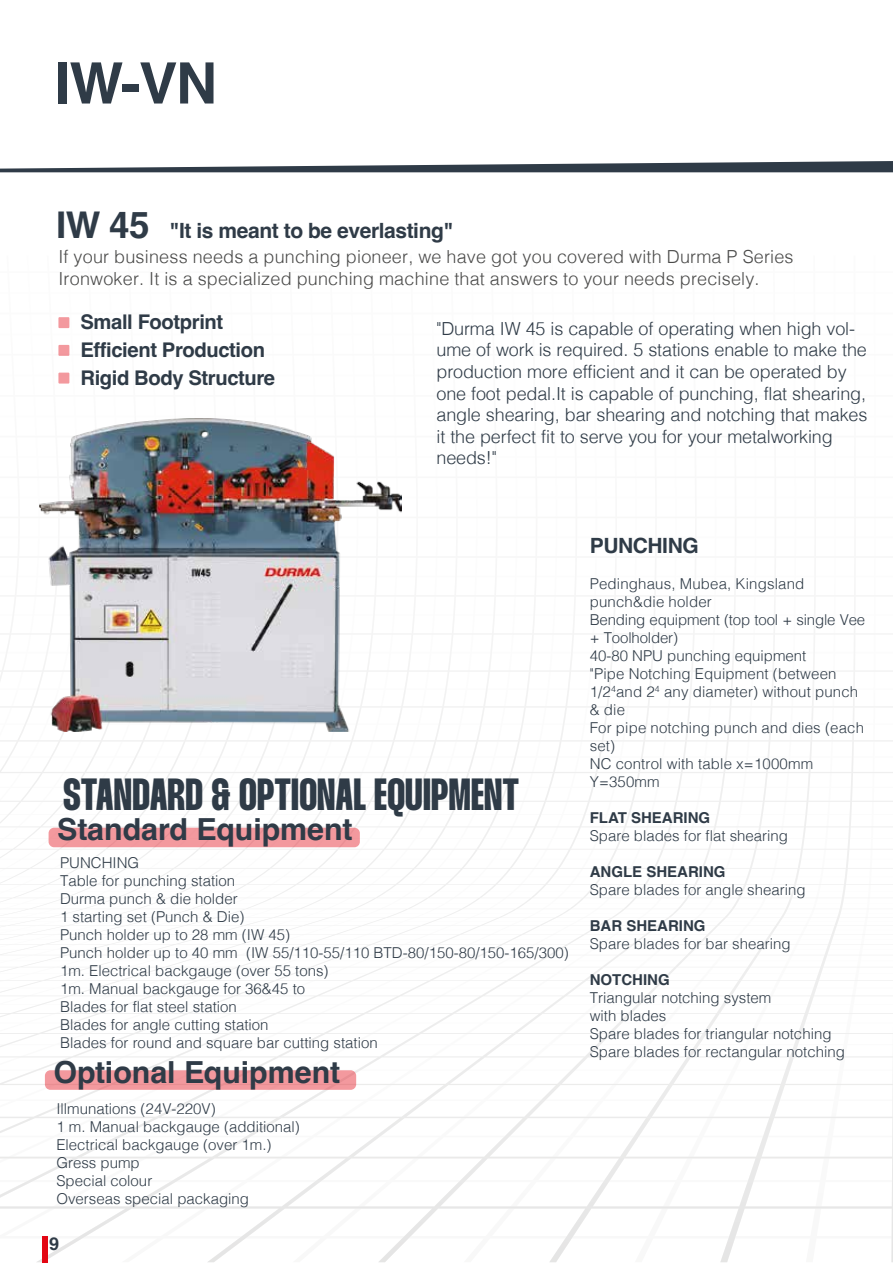
<style>
.page{position:relative;width:893px;height:1263px;background:#fff}
.page>*{position:absolute;margin:0;border:0;box-sizing:border-box;transform-origin:0 0}
.t1{font:700 57.15px "Helvetica";color:#2f3b47}
.t2{font:45px "Thunder Bold LC";letter-spacing:.005em;color:#2f3b47}
.t3{font:700 30.45px "Helvetica";color:#2f3b47}
.t4{font:700 21px "Helvetica";letter-spacing:-.02em;color:#2f3b47}
.t5{font:700 20.25px/27.6px "Helvetica";letter-spacing:-.02em;color:#2f3b47}
.t6{font:300 18px/21.6px "Helvetica";letter-spacing:-.01em;color:#2f3b47}
.t7{font:300 18px/21.6px "Helvetica";letter-spacing:.01em;color:#4a4a49}
.t8{font:700 18px "Helvetica";color:#2f3b47}
.t9{font:300 15px/18px "Helvetica";color:#2f3b47}
.t10{font:700 15px "Helvetica";color:#2f3b47}
.s1{font-size:36.75px}
</style>
<div class="page">
<div style="left:42px;top:1237px;width:6px;height:26px;background:#e30613"></div>
<svg style="left:0;top:161px;width:893px;height:11px"></svg>
<div style="left:49px;top:828px;width:311px;height:19px;background:#f3999e;border-radius:6px"></div>
<div style="left:45px;top:1070px;width:311px;height:20px;background:#f3999e;border-radius:6px"></div>
<div style="left:58px;top:317px;width:11px;height:11px;background:#f3999e"></div>
<div style="left:58px;top:345px;width:11px;height:11px;background:#f3999e"></div>
<div style="left:58px;top:373px;width:11px;height:11px;background:#f3999e"></div>
<img style="left:40px;top:419px;width:362px;height:313px">
<h1 class="t1" style="left:55px;top:49px;width:164px">IW-VN</h1>
<h3 class="t4" style="left:56px;top:218px;width:399px"><span class="s1">IW 45</span> "It is meant to be everlasting"</h3>
<p class="t7" style="left:58px;top:245px;width:737px">If your business needs a punching pioneer, we have got you covered with Durma P Series<br>Ironwoker. It is a specialized punching machine that answers to your needs precisely.</p>
<p class="t6" style="left:436px;top:316px;width:432px">"Durma IW 45 is capable of operating when high vol&shy;ume of work is required. 5 stations enable to make the production more efficient and it can be operated by one foot pedal.It is capable of punching, flat shearing, angle shearing, bar shearing and notching that makes it the perfect fit to serve you for your metalworking needs!"</p>
<h3 class="t5" style="left:80px;top:311px;width:196px">Small Footprint<br>Efficient Production<br>Rigid Body Structure</h3>
<h2 class="t2" style="left:63px;top:770px;width:457px">STANDARD &amp; OPTIONAL EQUIPMENT</h2>
<h3 class="t3" style="left:57px;top:811px;width:297px">Standard Equipment</h3>
<p class="t9" style="left:60px;top:853px;width:510px">PUNCHING<br>Table for punching station<br>Durma punch &amp; die holder<br>1 starting set (Punch &amp; Die)<br>Punch holder up to 28 mm (IW 45)<br>Punch holder up to 40 mm (IW 55/110-55/110 BTD-80/150-80/150-165/300)<br>1m. Electrical backgauge (over 55 tons)<br>1m. Manual backgauge for 36&amp;45 to<br>Blades for flat steel station<br>Blades for angle cutting station<br>Blades for round and square bar cutting station</p>
<h3 class="t3" style="left:53px;top:1054px;width:288px">Optional Equipment</h3>
<p class="t9" style="left:56px;top:1098px;width:245px">Illmunations (24V-220V)<br>1 m. Manual backgauge (additional)<br>Electrical backgauge (over 1m.)<br>Gress pump<br>Special colour<br>Overseas special packaging</p>
<p class="t8" style="left:49px;top:1232px;width:12px">9</p>
<h3 class="t4" style="left:590px;top:533px;width:111px">PUNCHING</h3>
<p class="t9" style="left:590px;top:574px;width:277px">Pedinghaus, Mubea, Kingsland punch&amp;die holder<br>Bending equipment (top tool + single Vee + Toolholder)<br>40-80 NPU punching equipment<br>"Pipe Notching Equipment (between<br>1/2<sup>4</sup>and 2<sup>4</sup> any diameter) without punch &amp; die<br>For pipe notching punch and dies (each set)<br>NC control with table x=1000mm<br>Y=350mm</p>
<p class="t10" style="left:590px;top:809px;width:122px">FLAT SHEARING</p>
<p class="t9" style="left:590px;top:826px;width:200px">Spare blades for flat shearing</p>
<p class="t10" style="left:590px;top:863px;width:137px">ANGLE SHEARING</p>
<p class="t9" style="left:590px;top:880px;width:217px">Spare blades for angle shearing</p>
<p class="t10" style="left:590px;top:917px;width:117px">BAR SHEARING</p>
<p class="t9" style="left:590px;top:934px;width:202px">Spare blades for bar shearing</p>
<p class="t10" style="left:590px;top:971px;width:81px">NOTCHING</p>
<p class="t9" style="left:590px;top:988px;width:257px">Triangular notching system<br>with blades<br>Spare blades for triangular notching<br>Spare blades for rectangular notching</p>
</div>
